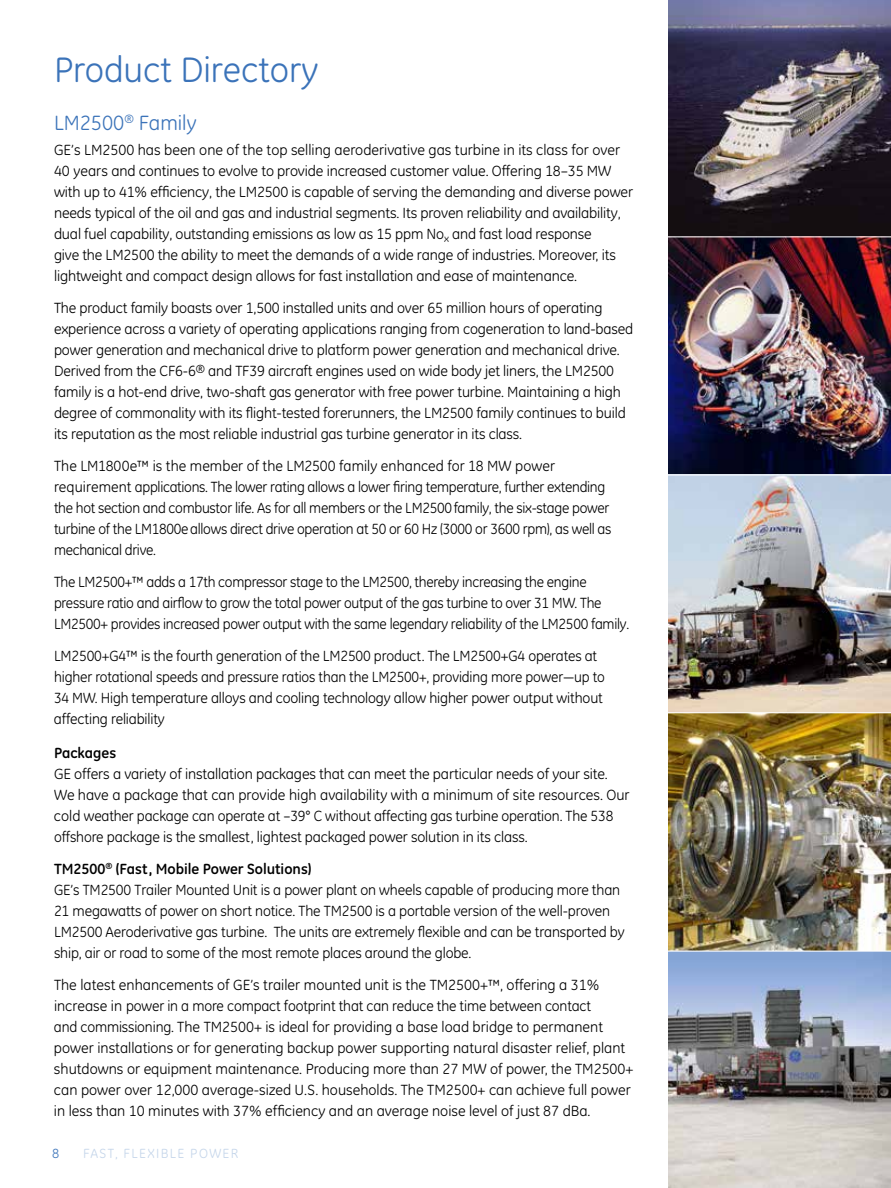
<style>
.page{position:relative;width:891px;height:1188px;background:#fff}
.page>*{position:absolute;margin:0;border:0;box-sizing:border-box;transform-origin:0 0}
.t1{font:36px "GE Inspira";color:#3b73b9}
.t2{font:21px "GE Inspira";color:#3b73b9}
.t3{font:15px/21px "GE Inspira";letter-spacing:-.01em;color:#000}
.t4{font:15px/21px "GE Inspira";letter-spacing:-.01em;color:#000;scale:.96 1}
.t5{font:700 15px "GE Inspira";color:#000}
.t6{font:13.5px "GE Inspira";letter-spacing:.1em;color:#c4d5ea}
.t7{font:13.5px "GE Inspira";color:#3b73b9}
.s1{font-weight:700}
</style>
<div class="page">
<img style="left:668px;top:0;width:223px;height:236px">
<img style="left:668px;top:237px;width:223px;height:237px">
<img style="left:668px;top:476px;width:223px;height:236px">
<img style="left:668px;top:713px;width:223px;height:238px">
<svg style="left:668px;top:952px;width:223px;height:236px;background:#a0a4ad"></svg>
<h1 class="t1" style="left:54px;top:49px;width:266px">Product Directory</h1>
<h2 class="t2" style="left:54px;top:111px;width:144px">LM2500<sup>®</sup> Family</h2>
<p class="t3" style="left:54px;top:140px;width:581px">GE’s LM2500 has been one of the top selling aeroderivative gas turbine in its class for over 40 years and continues to evolve to provide increased customer value. Offering 18–35 MW with up to 41% efficiency, the LM2500 is capable of serving the demanding and diverse power needs typical of the oil and gas and industrial segments. Its proven reliability and availability, dual fuel capability, outstanding emissions as low as 15 ppm No<sub>x</sub> and fast load response<br>give the LM2500 the ability to meet the demands of a wide range of industries. Moreover, its lightweight and compact design allows for fast installation and ease of maintenance.</p>
<p class="t3" style="left:54px;top:298px;width:581px">The product family boasts over 1,500 installed units and over 65 million hours of operating experience across a variety of operating applications ranging from cogeneration to land-based power generation and mechanical drive to platform power generation and mechanical drive.<br>Derived from the CF6-6<sup>®</sup> and TF39 aircraft engines used on wide body jet liners, the LM2500 family is a hot-end drive, two-shaft gas generator with free power turbine. Maintaining a high degree of commonality with its flight-tested forerunners, the LM2500 family continues to build its reputation as the most reliable industrial gas turbine generator in its class.</p>
<p class="t3" style="left:54px;top:455px;width:559px">The LM1800e™ is the member of the LM2500 family enhanced for 18 MW power requirement applications. The lower rating allows a lower firing temperature, further extending the hot section and combustor life. As for all members or the LM2500 family, the six-stage power turbine of the LM1800e allows direct drive operation at 50 or 60 Hz (3000 or 3600 rpm), as well as mechanical drive.</p>
<p class="t4" style="left:54px;top:571px;width:601px">The LM2500+™ adds a 17th compressor stage to the LM2500, thereby increasing the engine pressure ratio and airflow to grow the total power output of the gas turbine to over 31 MW. The<br>LM2500+ provides increased power output with the same legendary reliability of the LM2500 family.</p>
<p class="t3" style="left:54px;top:645px;width:553px">LM2500+G4™ is the fourth generation of the LM2500 product. The LM2500+G4 operates at higher rotational speeds and pressure ratios than the LM2500+, providing more power—up to 34 MW. High temperature alloys and cooling technology allow higher power output without affecting reliability</p>
<p class="t5" style="left:54px;top:743px;width:64px">Packages</p>
<p class="t3" style="left:54px;top:763px;width:577px">GE offers a variety of installation packages that can meet the particular needs of your site.<br>We have a package that can provide high availability with a minimum of site resources. Our cold weather package can operate at –39° C without affecting gas turbine operation. The 538 offshore package is the smallest, lightest packaged power solution in its class.</p>
<p class="t3" style="left:54px;top:858px;width:572px"><span class="s1">TM2500</span><sup>®</sup> <span class="s1">(Fast, Mobile Power Solutions)<br></span>GE’s TM2500 Trailer Mounted Unit is a power plant on wheels capable of producing more than 21 megawatts of power on short notice. The TM2500 is a portable version of the well-proven LM2500 Aeroderivative gas turbine. The units are extremely flexible and can be transported by ship, air or road to some of the most remote places around the globe.</p>
<p class="t3" style="left:54px;top:974px;width:581px">The latest enhancements of GE’s trailer mounted unit is the TM2500+™, offering a 31% increase in power in a more compact footprint that can reduce the time between contact<br>and commissioning. The TM2500+ is ideal for providing a base load bridge to permanent power installations or for generating backup power supporting natural disaster relief, plant shutdowns or equipment maintenance. Producing more than 27 MW of power, the TM2500+ can power over 12,000 average-sized U.S. households. The TM2500+ can achieve full power in less than 10 minutes with 37% efficiency and an average noise level of just 87 dBa.</p>
<p class="t7" style="left:52px;top:1146px;width:9px">8</p>
<p class="t6" style="left:83px;top:1146px;width:157px">FAST, FLEXIBLE POWER</p>
</div>
